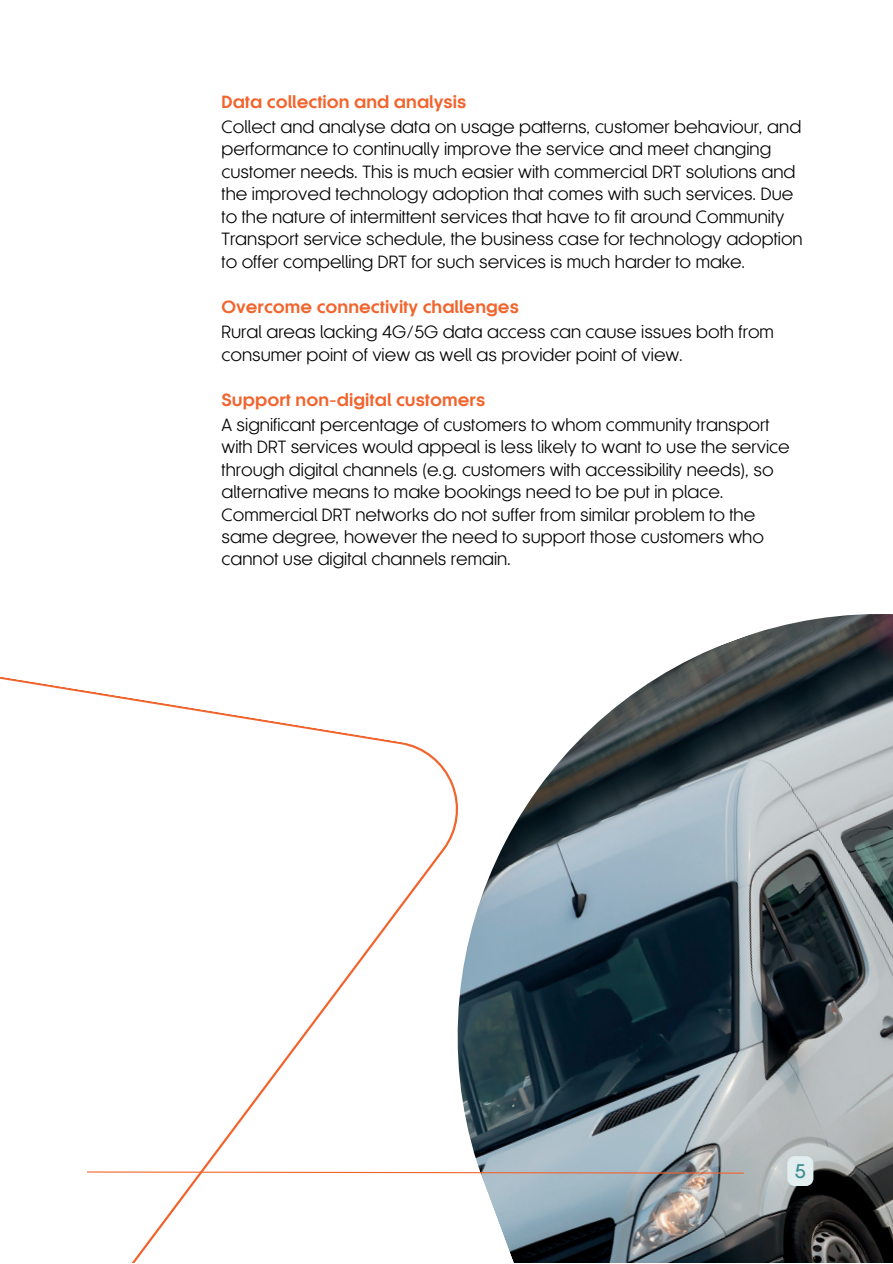
<style>
.page{position:relative;width:893px;height:1264px;background:#fff}
.page>*{position:absolute;margin:0;border:0;box-sizing:border-box;transform-origin:0 0}
.t1{font:500 18.45px "Korto";color:#3d8c8f}
.t2{font:16.5px/22.5px "Korto";color:#000}
.t3{font:700 16.35px "Korto";color:#f2642d}
</style>
<div class="page">
<svg style="left:0;top:676px;width:403px;height:586px"></svg>
<img style="left:403px;top:614px;width:489px;height:648px">
<svg style="left:86px;top:1170px;width:659px;height:4px"></svg>
<svg style="left:787px;top:1156px;width:26px;height:29px"></svg>
<p class="t3" style="left:221px;top:92px;width:246px">Data collection and analysis</p>
<p class="t2" style="left:221px;top:115px;width:582px">Collect and analyse data on usage patterns, customer behaviour, and performance to continually improve the service and meet changing customer needs. This is much easier with commercial DRT solutions and the improved technology adoption that comes with such services. Due to the nature of intermittent services that have to fit around Community Transport service schedule, the business case for technology adoption to offer compelling DRT for such services is much harder to make.</p>
<p class="t3" style="left:221px;top:297px;width:299px">Overcome connectivity challenges</p>
<p class="t2" style="left:221px;top:321px;width:554px">Rural areas lacking 4G/5G data access can cause issues both from consumer point of view as well as provider point of view.</p>
<p class="t3" style="left:221px;top:390px;width:265px">Support non-digital customers</p>
<p class="t2" style="left:221px;top:413px;width:569px">A significant percentage of customers to whom community transport with DRT services would appeal is less likely to want to use the service through digital channels (e.g. customers with accessibility needs), so alternative means to make bookings need to be put in place.<br>Commercial DRT networks do not suffer from similar problem to the same degree, however the need to support those customers who cannot use digital channels remain.</p>
<p class="t1" style="left:794px;top:1159px;width:13px">5</p>
</div>
